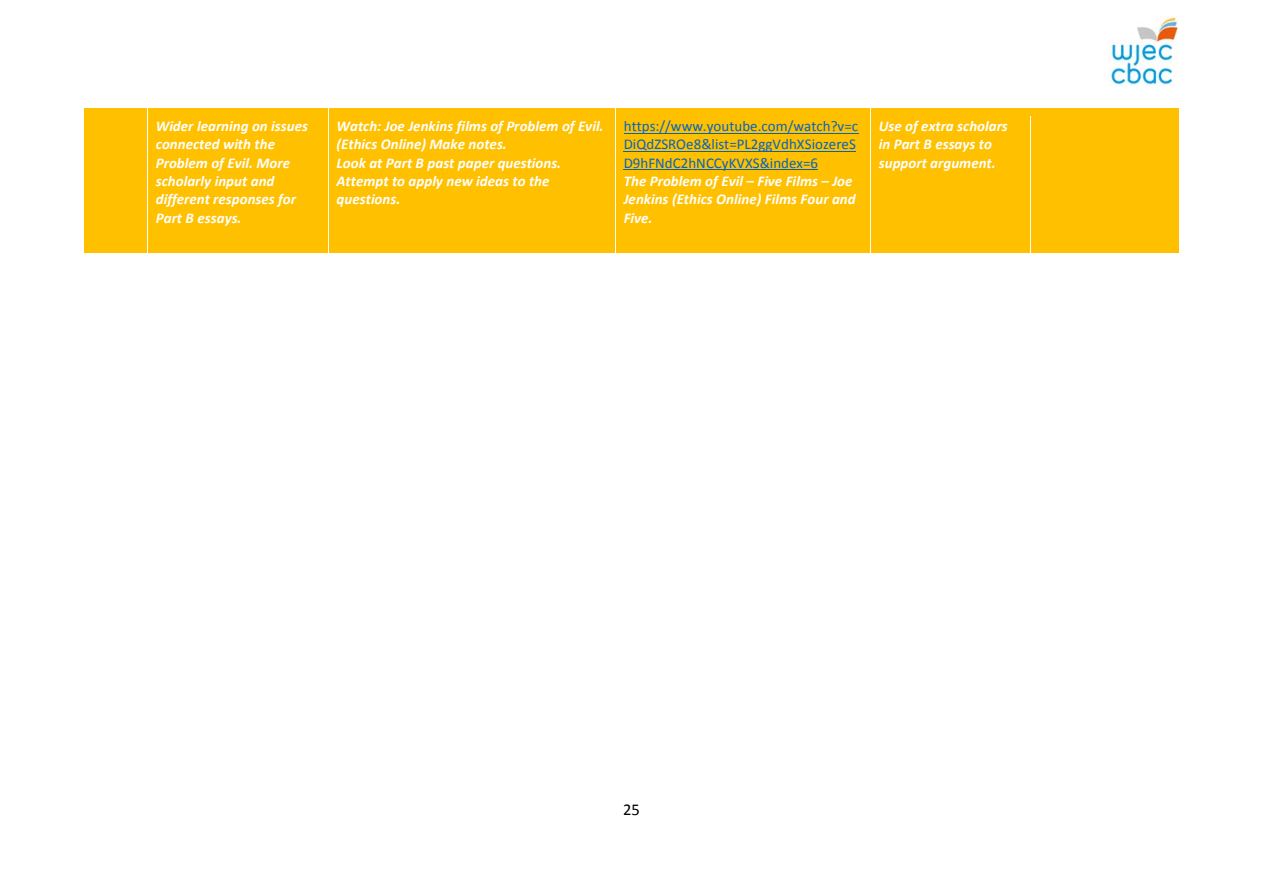
<style>
.page{position:relative;width:1263px;height:893px;background:#fff}
.page>*{position:absolute;margin:0;border:0;box-sizing:border-box;transform-origin:0 0}
.t1{font:16.5px "Calibri";color:#000}
.t2{font:italic 700 15px/18.3px "Calibri";color:#fff}
.t3{font:15px/18.3px "Calibri";color:#0563c1}
</style>
<div class="page">
<img style="left:1108px;top:17px;width:70px;height:69px">
<div style="left:84px;top:109px;width:63px;height:144px;background:#ffc000"></div>
<div style="left:148px;top:109px;width:180px;height:144px;background:#ffc000"></div>
<div style="left:329px;top:109px;width:286px;height:144px;background:#ffc000"></div>
<div style="left:616px;top:109px;width:254px;height:144px;background:#ffc000"></div>
<hr style="left:624px;top:133px;width:234px;height:1px;background:#0563c1">
<hr style="left:624px;top:151px;width:232px;height:1px;background:#0563c1">
<hr style="left:624px;top:169px;width:194px;height:1px;background:#0563c1">
<div style="left:871px;top:109px;width:159px;height:144px;background:#ffc000"></div>
<div style="left:1030px;top:109px;width:148px;height:144px;background:#ffc000"></div>
<div style="left:1030px;top:109px;width:149px;height:8px;background:#ffc000"></div>
<hr style="left:84px;top:117px;width:1px;height:136px;background:#fff">
<div style="left:1030px;top:245px;width:149px;height:8px;background:#ffc000"></div>
<hr style="left:1030px;top:117px;width:1px;height:136px;background:#fff">
<p class="t2" style="left:156px;top:117px;width:154px">Wider learning on issues connected with the<br>Problem of Evil. More scholarly input and different responses for<br>Part B essays.</p>
<p class="t2" style="left:337px;top:117px;width:268px">Watch: Joe Jenkins films of Problem of Evil. (Ethics Online) Make notes.</p>
<p class="t2" style="left:337px;top:154px;width:226px">Look at Part B past paper questions.<br>Attempt to apply new ideas to the questions.</p>
<p class="t3" style="left:624px;top:117px;width:236px">https://www.youtube.com/watch?v=c<br>DiQdZSROe8&amp;list=PL2ggVdhXSiozereS<br>D9hFNdC2hNCCyKVXS&amp;index=6</p>
<p class="t2" style="left:624px;top:172px;width:233px">The Problem of Evil – Five Films – Joe<br>Jenkins (Ethics Online) Films Four and<br>Five.</p>
<p class="t2" style="left:879px;top:117px;width:131px">Use of extra scholars in Part B essays to support argument.</p>
<p class="t1" style="left:623px;top:799px;width:18px">25</p>
</div>
